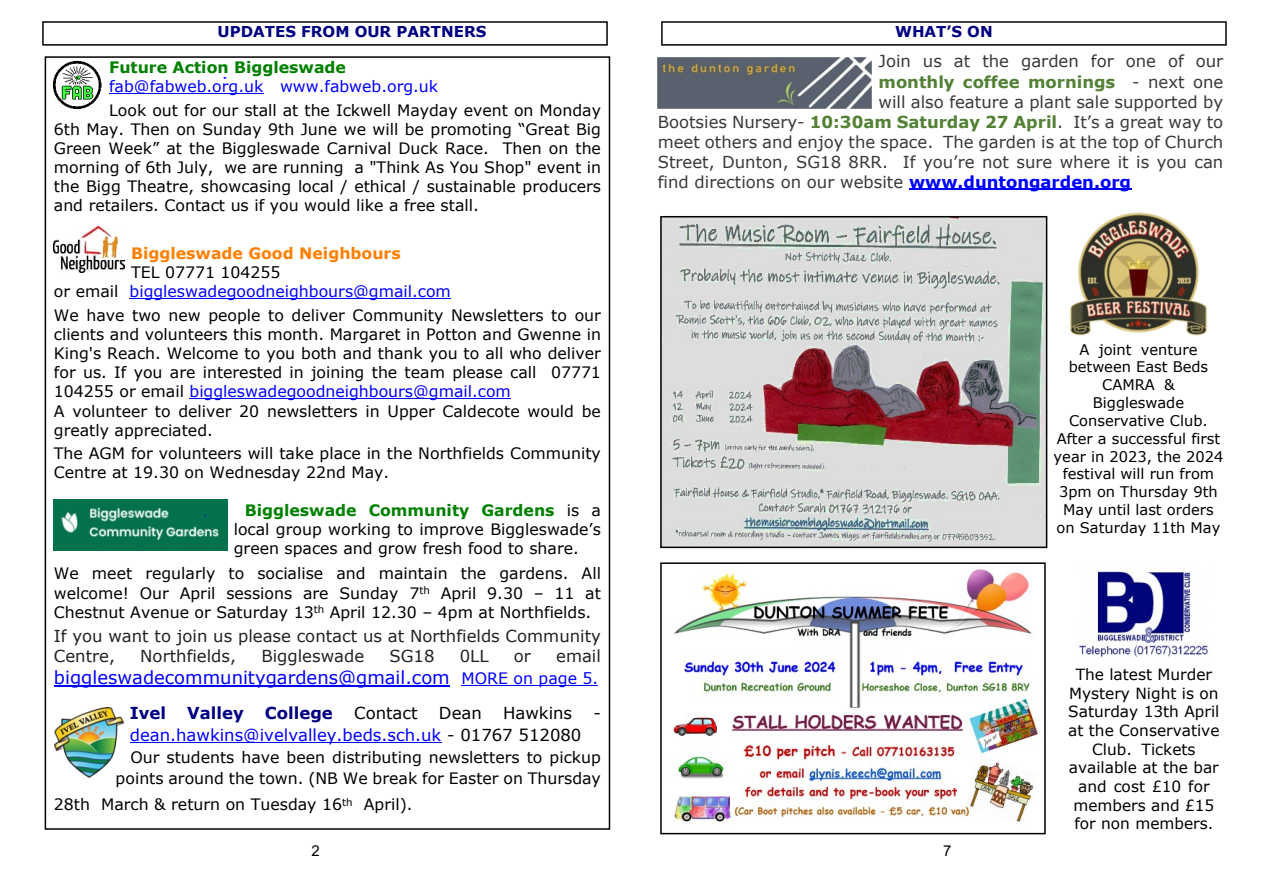
<style>
.page{position:relative;width:1263px;height:893px;background:#fff}
.page>*{position:absolute;margin:0;border:0;box-sizing:border-box;transform-origin:0 0}
.t1{font:18px "Verdana";color:#00f}
.t2{font:16.5px "Verdana";color:#3b3838}
.t3{font:16.5px/20.1px "Verdana";color:#222}
.t4{font:16.5px "Verdana";color:#00f}
.t5{font:700 16.5px "Verdana";color:#538135}
.t6{font:16.5px "Verdana";color:#000}
.t7{font:700 16.5px "Verdana";color:#000080}
.t8{font:15.75px/19.2px "Verdana";color:#000;text-align:justify}
.t9{font:15.75px/19.2px "Verdana";color:#00f}
.t10{font:700 15.75px "Verdana";color:#ff8000}
.t11{font:700 15.75px "Verdana";color:#008000}
.t12{font:15.3px/18.8px "Verdana";color:#000;text-align:center}
.t13{font:700 15px "Verdana";color:#000080}
.t14{font:15px "Arial";color:#000}
.t15{font:14.7px/17.9px "Verdana";color:#000;text-align:center}
.s1{color:#000}
.s2{color:#00f}
.s3{font-weight:700;color:#008000}
.s4{font-size:15.75px}
.s5{font-weight:400;color:#3b3838}
.s6{font-weight:700;color:#538135}
.s7{font-weight:700;color:#00f}
</style>
<div class="page">
<hr style="left:109px;top:93px;width:154px;height:1px;background:#00f">
<hr style="left:130px;top:298px;width:321px;height:1px;background:#00f">
<hr style="left:190px;top:398px;width:321px;height:1px;background:#00f">
<hr style="left:54px;top:685px;width:396px;height:1px;background:#00f">
<hr style="left:461px;top:685px;width:137px;height:1px;background:#00f">
<img style="left:54px;top:61px;width:48px;height:47px">
<img style="left:54px;top:227px;width:70px;height:46px">
<img style="left:54px;top:500px;width:173px;height:50px">
<hr style="left:130px;top:742px;width:311px;height:1px;background:#00f">
<img style="left:54px;top:708px;width:69px;height:69px">
<div style="left:42px;top:21px;width:566px;height:25px;border:2px solid #000"></div>
<div style="left:661px;top:21px;width:566px;height:25px;border:2px solid #000"></div>
<img style="left:663px;top:219px;width:381px;height:326px">
<div style="left:660px;top:216px;width:387px;height:332px;border:2px solid #000"></div>
<img style="left:673px;top:569px;width:365px;height:253px">
<div style="left:660px;top:562px;width:386px;height:272px;border:2px solid #000"></div>
<img style="left:1078px;top:569px;width:130px;height:88px">
<img style="left:1070px;top:212px;width:137px;height:124px">
<hr style="left:909px;top:188px;width:222px;height:2px;background:#00f">
<img style="left:658px;top:57px;width:214px;height:52px">
<p class="t13" style="left:218px;top:26px;width:270px">UPDATES FROM OUR PARTNERS</p>
<p class="t11" style="left:109px;top:61px;width:238px">Future Action Biggleswade</p>
<p class="t9" style="left:109px;top:78px;width:331px">fab@fabweb.org.uk www.fabweb.org.uk</p>
<p class="t8" style="left:54px;top:102px;width:549px;text-indent:55px">Look out for our stall at the Ickwell Mayday event on Monday 6th May. Then on Sunday 9th June we will be promoting “Great Big Green Week” at the Biggleswade Carnival Duck Race. Then on the morning of 6th July, we are running a "Think As You Shop" event in the Bigg Theatre, showcasing local / ethical / sustainable producers and retailers. Contact us if you would like a free stall.</p>
<p class="t10" style="left:131px;top:247px;width:271px">Biggleswade Good Neighbours</p>
<p class="t9" style="left:54px;top:264px;width:398px;text-indent:77px"><span class="s1">TEL 07771 104255<br>or email</span> biggleswadegoodneighbours@gmail.com</p>
<p class="t8" style="left:54px;top:307px;width:549px;text-align:left">We have two new people to deliver Community Newsletters to our clients and volunteers this month. Margaret in Potton and Gwenne in King's Reach. Welcome to you both and thank you to all who deliver for us. If you are interested in joining the team please call 07771<br>104255 or email <span class="s2">biggleswadegoodneighbours@gmail.com<br></span>A volunteer to deliver 20 newsletters in Upper Caldecote would be greatly appreciated.</p>
<p class="t8" style="left:54px;top:445px;width:549px">The AGM for volunteers will take place in the Northfields Community<br>Centre at 19.30 on Wednesday 22nd May.</p>
<p class="t8" style="left:234px;top:502px;width:369px;text-indent:11px"><span class="s3">Biggleswade Community Gardens</span> is a local group working to improve Biggleswade’s green spaces and grow fresh food to share.</p>
<p class="t8" style="left:54px;top:565px;width:549px">We meet regularly to socialise and maintain the gardens. All welcome! Our April sessions are Sunday 7<sup>th</sup> April 9.30 – 11 at Chestnut Avenue or Saturday 13<sup>th</sup> April 12.30 – 4pm at Northfields.</p>
<p class="t3" style="left:54px;top:628px;width:548px">If you want to join us please contact us at Northfields Community<br>Centre,</p>
<p class="t3" style="left:140px;top:648px;width:97px">Northfields,</p>
<p class="t3" style="left:261px;top:648px;width:104px">Biggleswade</p>
<p class="t3" style="left:389px;top:648px;width:47px">SG18</p>
<p class="t3" style="left:460px;top:648px;width:30px">0LL</p>
<p class="t3" style="left:514px;top:648px;width:19px">or</p>
<p class="t3" style="left:556px;top:648px;width:46px">email</p>
<p class="t1" style="left:54px;top:670px;width:546px">biggleswadecommunitygardens@gmail.com <span class="s4">MORE on page 5.</span></p>
<p class="t7" style="left:130px;top:706px;width:38px">Ivel</p>
<p class="t7" style="left:187px;top:706px;width:58px">Valley</p>
<p class="t7" style="left:265px;top:706px;width:69px">College</p>
<p class="t6" style="left:354px;top:706px;width:65px">Contact</p>
<p class="t6" style="left:439px;top:706px;width:44px">Dean</p>
<p class="t6" style="left:503px;top:706px;width:71px">Hawkins</p>
<p class="t6" style="left:593px;top:706px;width:9px">-</p>
<p class="t4" style="left:130px;top:729px;width:453px">dean.hawkins@ivelvalley.beds.sch.uk <span class="s1">- 01767 512080</span></p>
<p class="t8" style="left:116px;top:748px;width:487px;line-height:21.5px;text-align:right">Our students have been distributing newsletters to pickup points around the town. (NB We break for Easter on Thursday</p>
<p class="t8" style="left:54px;top:796px;width:360px">28th March &amp; return on Tuesday 16<sup>th</sup> April).</p>
<p class="t14" style="left:312px;top:845px;width:10px">2</p>
<p class="t13" style="left:895px;top:26px;width:99px">WHAT’S ON</p>
<p class="t2" style="left:878px;top:55px;width:346px">Join us at the garden for one of our</p>
<p class="t5" style="left:878px;top:75px;width:346px">monthly coffee mornings <span class="s5">- next one</span></p>
<p class="t2" style="left:878px;top:95px;width:346px">will also feature a plant sale supported by</p>
<p class="t2" style="left:658px;top:115px;width:567px">Bootsies Nursery- <span class="s6">10:30am Saturday 27 April</span>. It’s a great way to</p>
<p class="t2" style="left:658px;top:135px;width:567px">meet others and enjoy the space. The garden is at the top of Church</p>
<p class="t2" style="left:658px;top:155px;width:567px">Street, Dunton, SG18 8RR. If you’re not sure where it is you can</p>
<p class="t2" style="left:658px;top:175px;width:475px">find directions on our website <span class="s7">www.duntongarden.org</span></p>
<p class="t15" style="left:1053px;top:342px;width:171px">A joint venture between East Beds<br>CAMRA &amp;<br>Biggleswade<br>Conservative Club.<br>After a successful first year in 2023, the 2024 festival will run from<br>3pm on Thursday 9th<br>May until last orders on Saturday 11th May</p>
<p class="t14" style="left:943px;top:845px;width:10px">7</p>
<p class="t12" style="left:1068px;top:666px;width:153px">The latest Murder<br>Mystery Night is on<br>Saturday 13th April at the Conservative<br>Club. Tickets available at the bar and cost £10 for members and £15 for non members.</p>
</div>
